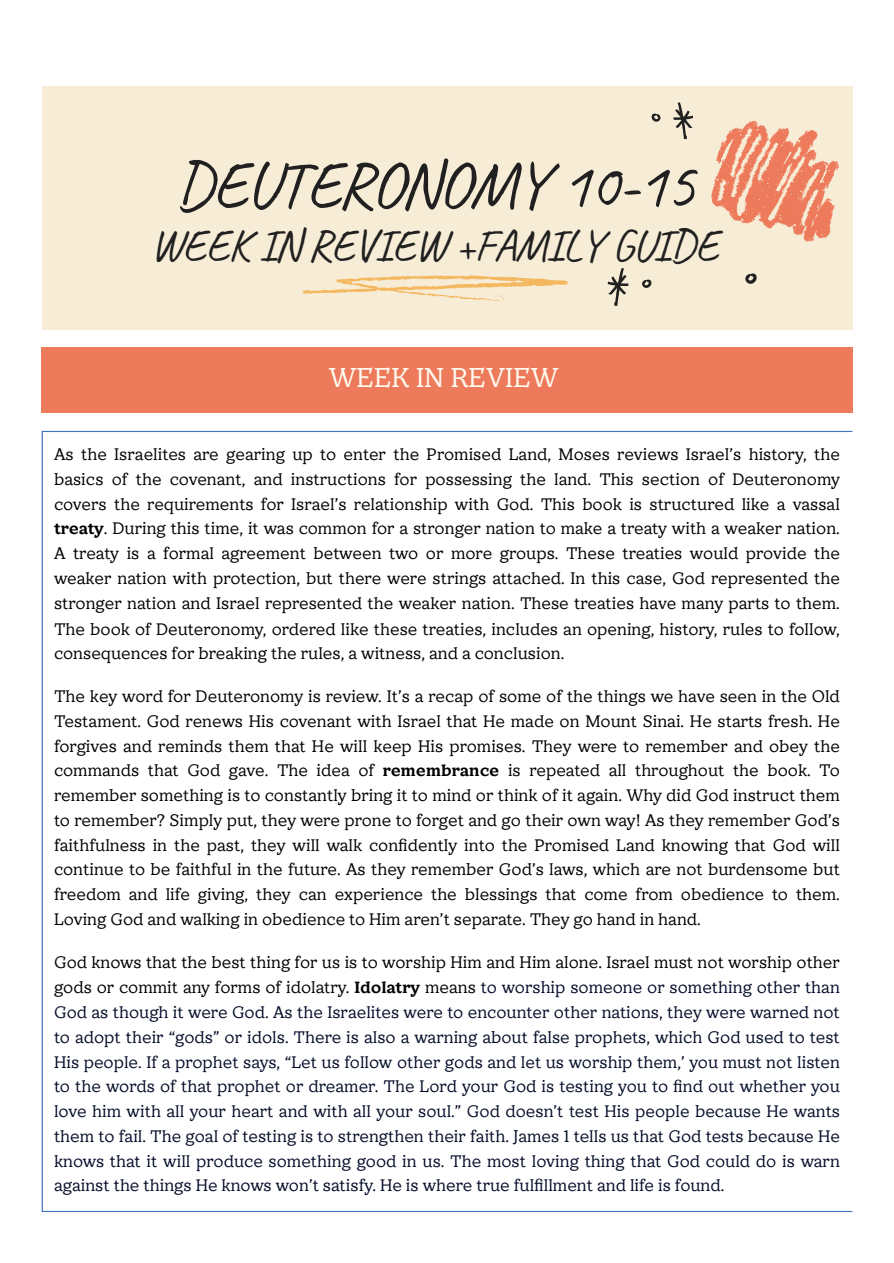
<style>
.page{position:relative;width:894px;height:1263px;background:#fff}
.page>*{position:absolute;margin:0;border:0;box-sizing:border-box;transform-origin:0 0}
.t1{font:66.15px "Caveat";letter-spacing:-.025em;color:#202020}
.t2{font:44.55px "Caveat";letter-spacing:-.025em;color:#202020}
.t3{font:27px "TT Phobos";color:#fffaef}
.t4{font:16.5px/24.8px "TT Phobos";color:#000;text-align:justify}
.t5{font:16.5px/24.9px "TT Phobos";color:#040c28;text-align:justify}
.s1{font-weight:700}
.s2{color:#000}
.s3{font-weight:700;color:#000}
</style>
<div class="page">
<div style="left:42px;top:87px;width:810px;height:243px;background:#f7ecd6"></div>
<svg style="left:711px;top:121px;width:127px;height:121px"></svg>
<svg style="left:651px;top:102px;width:41px;height:37px"></svg>
<svg style="left:607px;top:268px;width:44px;height:38px"></svg>
<svg style="left:745px;top:273px;width:11px;height:11px"></svg>
<svg style="left:302px;top:275px;width:266px;height:27px"></svg>
<div style="left:42px;top:348px;width:810px;height:65px;background:#ed7a5b"></div>
<hr style="left:42px;top:432px;width:1px;height:779px;background:#3b75c2">
<hr style="left:42px;top:431px;width:810px;height:1px;background:#3b75c2">
<hr style="left:42px;top:1211px;width:810px;height:1px;background:#3b75c2">
<p class="t1" style="left:174px;top:143px;width:522px">DEUTERONOMY 10-15</p>
<p class="t2" style="left:150px;top:217px;width:569px">WEEK IN REVIEW +FAMILY GUIDE</p>
<p class="t3" style="left:328px;top:361px;width:231px">WEEK IN REVIEW</p>
<p class="t4" style="left:54px;top:442px;width:787px">As the Israelites are gearing up to enter the Promised Land, Moses reviews Israel’s history, the basics of the covenant, and instructions for possessing the land. This section of Deuteronomy covers the requirements for Israel’s relationship with God. This book is structured like a vassal <span class="s1">treaty</span>. During this time, it was common for a stronger nation to make a treaty with a weaker nation.<br>A treaty is a formal agreement between two or more groups. These treaties would provide the weaker nation with protection, but there were strings attached. In this case, God represented the stronger nation and Israel represented the weaker nation. These treaties have many parts to them.<br>The book of Deuteronomy, ordered like these treaties, includes an opening, history, rules to follow, consequences for breaking the rules, a witness, and a conclusion.</p>
<p class="t4" style="left:54px;top:684px;width:787px">The key word for Deuteronomy is review. It’s a recap of some of the things we have seen in the Old Testament. God renews His covenant with Israel that He made on Mount Sinai. He starts fresh. He forgives and reminds them that He will keep His promises. They were to remember and obey the commands that God gave. The idea of <span class="s1">remembrance</span> is repeated all throughout the book. To remember something is to constantly bring it to mind or think of it again. Why did God instruct them to remember? Simply put, they were prone to forget and go their own way! As they remember God’s faithfulness in the past, they will walk confidently into the Promised Land knowing that God will continue to be faithful in the future. As they remember God’s laws, which are not burdensome but freedom and life giving, they can experience the blessings that come from obedience to them.<br>Loving God and walking in obedience to Him aren’t separate. They go hand in hand.</p>
<p class="t5" style="left:54px;top:950px;width:787px"><span class="s2">God knows that the best thing for us is to worship Him and Him alone. Israel must not worship other gods or commit any forms of idolatry.</span> <span class="s3">Idolatry</span> <span class="s2">means</span> to worship someone or something other than God as though it were God. As the Israelites were to encounter other nations, they were warned not to adopt their “gods” or idols. There is also a warning about false prophets, which God used to test His people. If a prophet says, “Let us follow other gods and let us worship them,’ you must not listen to the words of that prophet or dreamer. The Lord your God is testing you to find out whether you love him with all your heart and with all your soul.” God doesn’t test His people because He wants them to fail. The goal of testing is to strengthen their faith. James 1 tells us that God tests because He knows that it will produce something good in us. The most loving thing that God could do is warn against the things He knows won’t satisfy. He is where true fulfillment and life is found.</p>
</div>
